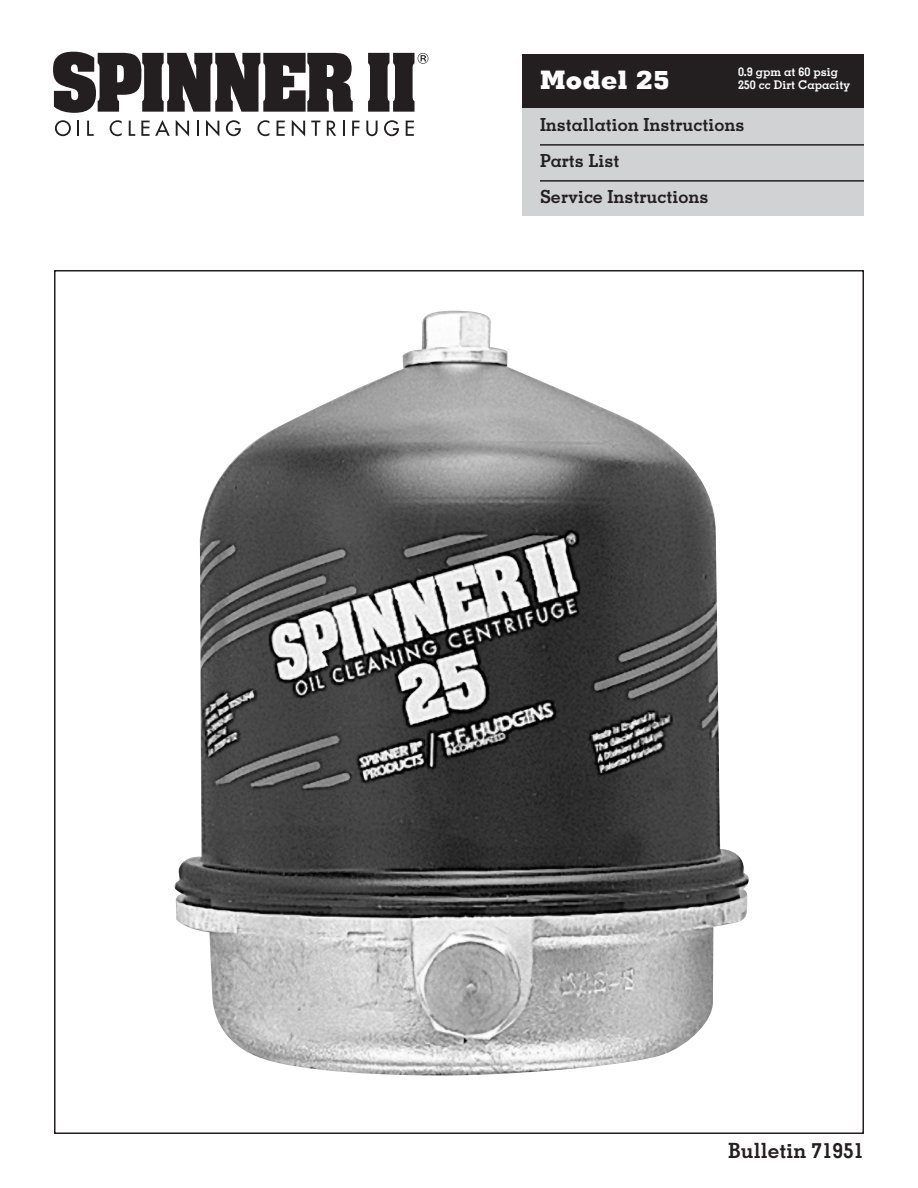
<style>
.page{position:relative;width:918px;height:1188px;background:#fff}
.page>*{position:absolute;margin:0;border:0;box-sizing:border-box;transform-origin:0 0}
.t1{font:800 25.5px "Memphis";color:#fff}
.t2{font:700 21px "Memphis";color:#231f20}
.t3{font:700 18px/36px "Memphis";color:#231f20}
.t4{font:700 12px "Memphis";color:#fff}
</style>
<div class="page">
<div style="left:522px;top:54px;width:342px;height:54px;background:#231f20"></div>
<img style="left:174px;top:310px;width:575px;height:766px">
<svg style="left:55px;top:120px;width:16px;height:16px"></svg>
<svg style="left:78px;top:121px;width:1px;height:15px"></svg>
<svg style="left:87px;top:121px;width:7px;height:15px"></svg>
<svg style="left:110px;top:120px;width:12px;height:16px"></svg>
<svg style="left:129px;top:121px;width:6px;height:15px"></svg>
<svg style="left:141px;top:120px;width:29px;height:16px"></svg>
<svg style="left:176px;top:120px;width:13px;height:16px"></svg>
<svg style="left:197px;top:121px;width:1px;height:15px"></svg>
<svg style="left:206px;top:120px;width:13px;height:16px"></svg>
<svg style="left:226px;top:120px;width:15px;height:16px"></svg>
<svg style="left:257px;top:120px;width:12px;height:16px"></svg>
<svg style="left:277px;top:121px;width:8px;height:15px"></svg>
<svg style="left:292px;top:120px;width:13px;height:16px"></svg>
<svg style="left:311px;top:121px;width:9px;height:15px"></svg>
<svg style="left:327px;top:121px;width:9px;height:15px"></svg>
<svg style="left:343px;top:121px;width:1px;height:15px"></svg>
<svg style="left:352px;top:121px;width:8px;height:15px"></svg>
<svg style="left:366px;top:121px;width:12px;height:15px"></svg>
<svg style="left:384px;top:120px;width:15px;height:16px"></svg>
<svg style="left:406px;top:121px;width:8px;height:15px"></svg>
<svg style="left:53px;top:52px;width:300px;height:61px"></svg>
<svg style="left:368px;top:53px;width:60px;height:59px"></svg>
<div style="left:522px;top:108px;width:342px;height:108px;background:#d1d2d4"></div>
<hr style="left:540px;top:144px;width:324px;height:2px;background:#231f20">
<hr style="left:540px;top:180px;width:324px;height:2px;background:#231f20">
<p class="t4" style="left:738px;top:67px;width:102px">0.9 gpm at 60 psig</p>
<h1 class="t1" style="left:540px;top:71px;width:132px">Model 25</h1>
<p class="t4" style="left:738px;top:81px;width:114px">250 cc Dirt Capacity</p>
<p class="t3" style="left:540px;top:108px;width:206px">Installation Instructions<br>Parts List<br>Service Instructions</p>
<p class="t2" style="left:728px;top:1143px;width:137px">Bulletin 71951</p>
</div>
